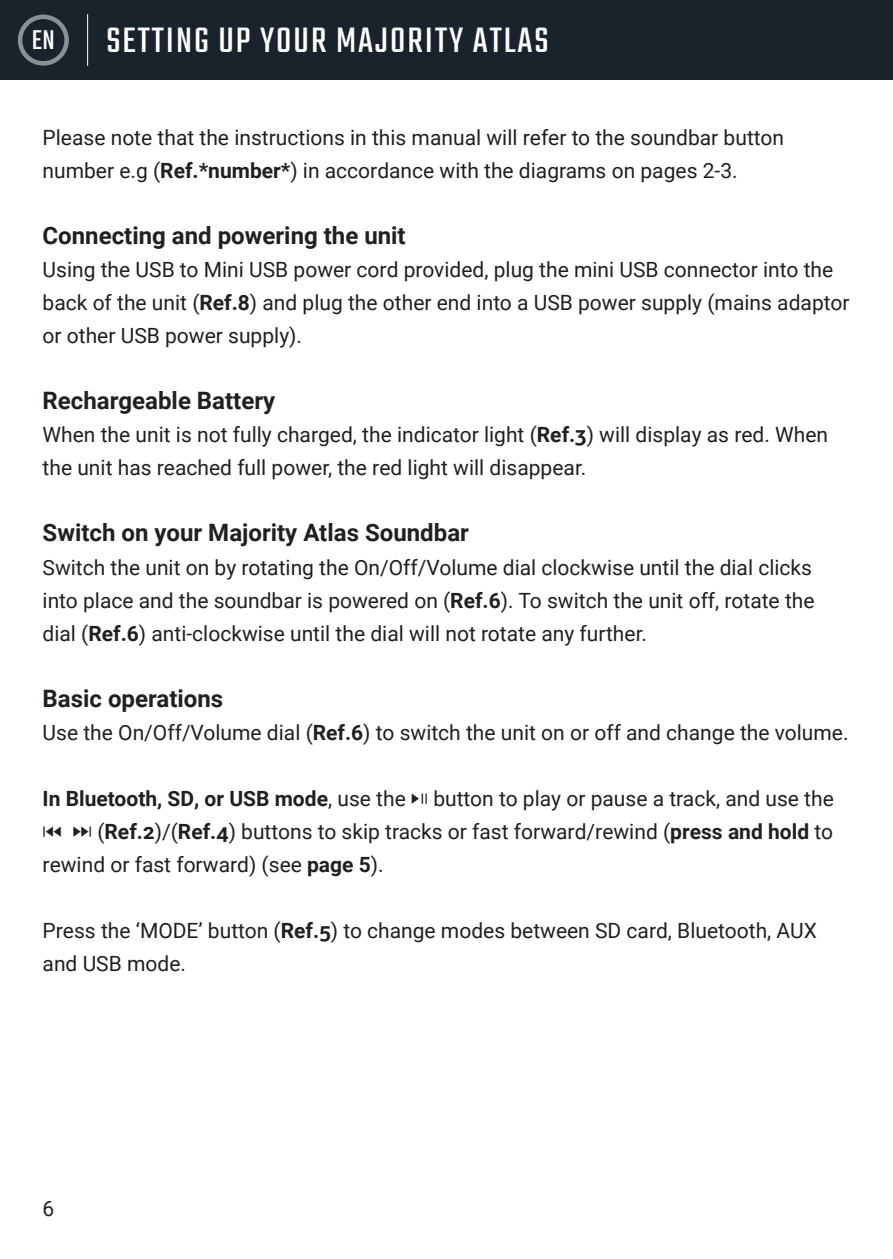
<style>
.page{position:relative;width:893px;height:1259px;background:#fff}
.page>*{position:absolute;margin:0;border:0;box-sizing:border-box;transform-origin:0 0}
.t1{font:39px "Teko";letter-spacing:.05em;color:#fff}
.t2{font:30px "Teko";color:#fff}
.t3{font:700 24px "Roboto";color:#231f20}
.t4{font:21px/33px "Roboto";color:#231f20}
.s1{font-weight:700}
.s2{font-family:"Comial Unicode"}
</style>
<div class="page">
<div style="left:0;top:0;width:892px;height:80px;background:#1a232c"></div>
<hr style="left:87px;top:14px;width:1px;height:52px;background:#fff">
<div style="left:18px;top:15px;width:51px;height:51px;border:5px solid #fff;border-radius:50%"></div>
<h2 class="t2" style="left:32px;top:21px;width:25px">EN</h2>
<h1 class="t1" style="left:106px;top:25px;width:443px">SETTING UP YOUR MAJORITY ATLAS</h1>
<p class="t4" style="left:43px;top:123px;width:742px">Please note that the instructions in this manual will refer to the soundbar button number e.g (<span class="s1">Ref.*number*</span>) in accordance with the diagrams on pages 2-3.</p>
<p class="t3" style="left:43px;top:226px;width:364px">Connecting and powering the unit</p>
<p class="t4" style="left:43px;top:255px;width:808px">Using the USB to Mini USB power cord provided, plug the mini USB connector into the back of the unit (<span class="s1">Ref.8</span>) and plug the other end into a USB power supply (mains adaptor or other USB power supply).</p>
<p class="t3" style="left:43px;top:391px;width:234px">Rechargeable Battery</p>
<p class="t4" style="left:43px;top:420px;width:786px">When the unit is not fully charged, the indicator light (<span class="s1">Ref.3</span>) will display as red. When the unit has reached full power, the red light will disappear.</p>
<p class="t3" style="left:43px;top:523px;width:427px">Switch on your Majority Atlas Soundbar</p>
<p class="t4" style="left:43px;top:552px;width:773px;text-align:justify">Switch the unit on by rotating the On/Off/Volume dial clockwise until the dial clicks into place and the soundbar is powered on (<span class="s1">Ref.6</span>). To switch the unit off, rotate the dial (<span class="s1">Ref.6</span>) anti-clockwise until the dial will not rotate any further.</p>
<p class="t3" style="left:43px;top:688px;width:182px">Basic operations</p>
<p class="t4" style="left:43px;top:717px;width:807px">Use the On/Off/Volume dial (<span class="s1">Ref.6</span>) to switch the unit on or off and change the volume.</p>
<p class="t4" style="left:43px;top:783px;width:792px;text-align:justify"><span class="s1">In Bluetooth, SD, or USB mode</span>, use the <span class="s2">⏯</span> button to play or pause a track, and use the <span class="s2">⏮ ⏭</span> (<span class="s1">Ref.2</span>)/(<span class="s1">Ref.4</span>) buttons to skip tracks or fast forward/rewind (<span class="s1">press and hold</span> to rewind or fast forward) (see <span class="s1">page 5</span>).</p>
<p class="t4" style="left:43px;top:915px;width:775px">Press the ‘MODE’ button (<span class="s1">Ref.5</span>) to change modes between SD card, Bluetooth, AUX and USB mode.</p>
<p class="t4" style="left:43px;top:1194px;width:13px">6</p>
</div>
